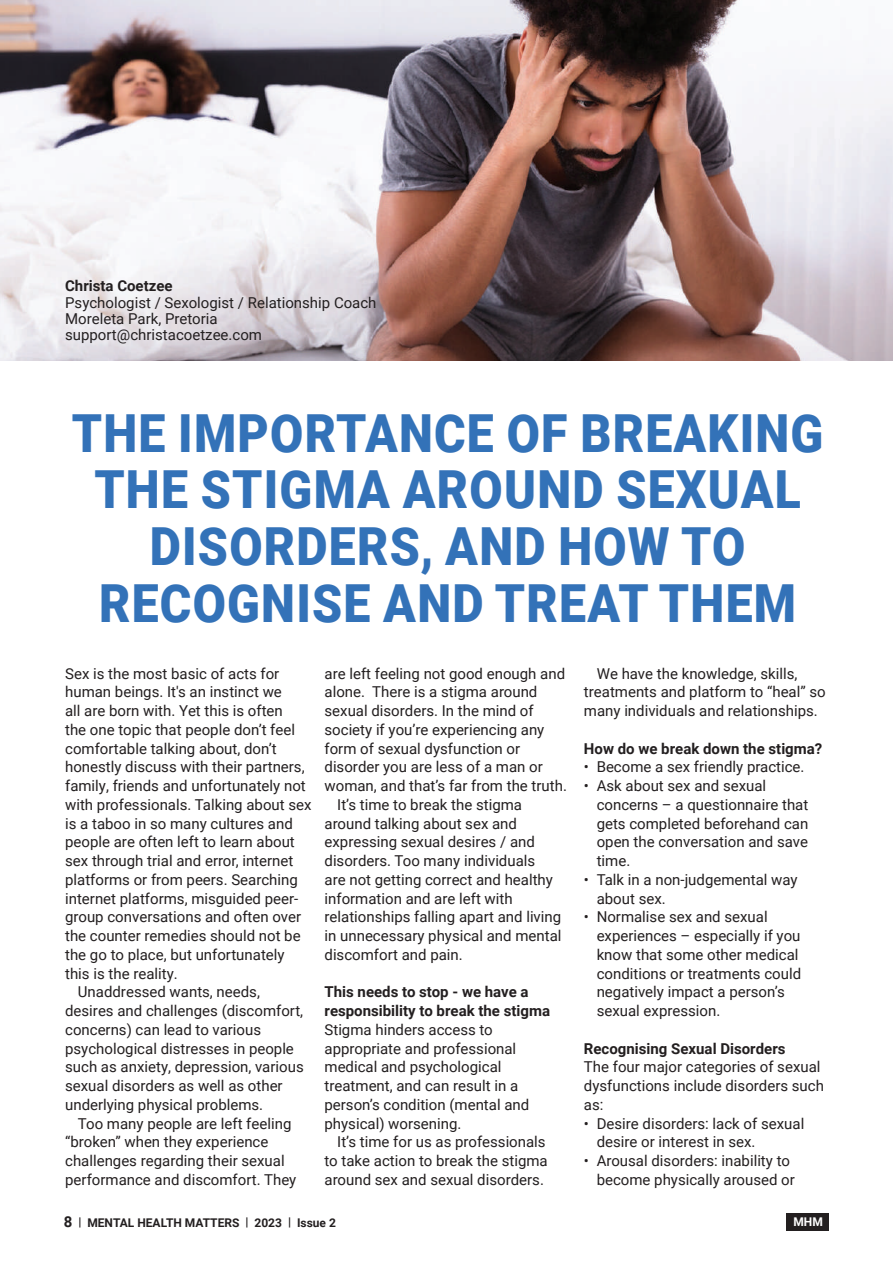
<style>
.page{position:relative;width:893px;height:1263px;background:#fff}
.page>*{position:absolute;margin:0;border:0;box-sizing:border-box;transform-origin:0 0}
.t1{font:900 52.5px/56.7px "Roboto";letter-spacing:.025em;color:#3372b8;text-align:center;scale:.92 1}
.t2{font:15px/18.8px "Roboto";color:#231f20}
.t3{font:700 15px/18.8px "Roboto";color:#231f20}
.t4{font:700 12px "Roboto";color:#231f20}
.t5{font:700 12px "Roboto";color:#fff}
.s1{font-size:15px}
</style>
<div class="page">
<div style="left:787px;top:1213px;width:42px;height:17px;background:#231f20"></div>
<img style="left:0;top:0;width:893px;height:361px">
<p class="t3" style="left:65px;top:276px;width:109px">Christa Coetzee</p>
<p class="t2" style="left:65px;top:294px;width:313px;line-height:16.2px">Psychologist / Sexologist / Relationship Coach<br>Moreleta Park, Pretoria support@christacoetzee.com</p>
<h1 class="t1" style="left:72px;top:403px;width:818px">THE IMPORTANCE OF BREAKING<br>THE STIGMA AROUND SEXUAL<br>DISORDERS, AND HOW TO<br>RECOGNISE AND TREAT THEM</h1>
<p class="t2" style="left:65px;top:663px;width:216px">Sex is the most basic of acts for</p>
<p class="t2" style="left:65px;top:682px;width:218px">human beings. It's an instinct we</p>
<p class="t2" style="left:65px;top:701px;width:219px">all are born with. Yet this is often</p>
<p class="t2" style="left:65px;top:720px;width:231px">the one topic that people don’t feel</p>
<p class="t2" style="left:65px;top:738px;width:213px">comfortable talking about, don’t</p>
<p class="t2" style="left:65px;top:757px;width:241px">honestly discuss with their partners,</p>
<p class="t2" style="left:65px;top:776px;width:242px">family, friends and unfortunately not</p>
<p class="t2" style="left:65px;top:795px;width:248px">with professionals. Talking about sex</p>
<p class="t2" style="left:65px;top:813px;width:229px">is a taboo in so many cultures and</p>
<p class="t2" style="left:65px;top:832px;width:231px">people are often left to learn about</p>
<p class="t2" style="left:65px;top:851px;width:230px">sex through trial and error, internet</p>
<p class="t2" style="left:65px;top:870px;width:234px">platforms or from peers. Searching</p>
<p class="t2" style="left:65px;top:888px;width:235px">internet platforms, misguided peer-</p>
<p class="t2" style="left:65px;top:907px;width:237px">group conversations and often over</p>
<p class="t2" style="left:65px;top:926px;width:237px">the counter remedies should not be</p>
<p class="t2" style="left:65px;top:945px;width:221px">the go to place, but unfortunately</p>
<p class="t2" style="left:65px;top:963px;width:114px">this is the reality.</p>
<p class="t2" style="left:78px;top:982px;width:184px">Unaddressed wants, needs,</p>
<p class="t2" style="left:65px;top:1001px;width:240px">desires and challenges (discomfort,</p>
<p class="t2" style="left:65px;top:1020px;width:198px">concerns) can lead to various</p>
<p class="t2" style="left:65px;top:1038px;width:230px">psychological distresses in people</p>
<p class="t2" style="left:65px;top:1057px;width:240px">such as anxiety, depression, various</p>
<p class="t2" style="left:65px;top:1076px;width:219px">sexual disorders as well as other</p>
<p class="t2" style="left:65px;top:1095px;width:200px">underlying physical problems.</p>
<p class="t2" style="left:78px;top:1113px;width:215px">Too many people are left feeling</p>
<p class="t2" style="left:65px;top:1132px;width:205px">“broken” when they experience</p>
<p class="t2" style="left:65px;top:1151px;width:221px">challenges regarding their sexual</p>
<p class="t2" style="left:65px;top:1170px;width:233px">performance and discomfort. They</p>
<p class="t2" style="left:325px;top:663px;width:242px">are left feeling not good enough and</p>
<p class="t2" style="left:325px;top:682px;width:214px">alone. There is a stigma around</p>
<p class="t2" style="left:325px;top:701px;width:211px">sexual disorders. In the mind of</p>
<p class="t2" style="left:325px;top:720px;width:221px">society if you’re experiencing any</p>
<p class="t2" style="left:325px;top:738px;width:197px">form of sexual dysfunction or</p>
<p class="t2" style="left:325px;top:757px;width:220px">disorder you are less of a man or</p>
<p class="t2" style="left:325px;top:776px;width:244px">woman, and that’s far from the truth.</p>
<p class="t2" style="left:337px;top:795px;width:186px">It’s time to break the stigma</p>
<p class="t2" style="left:325px;top:813px;width:194px">around talking about sex and</p>
<p class="t2" style="left:325px;top:832px;width:212px">expressing sexual desires / and</p>
<p class="t2" style="left:325px;top:851px;width:212px">disorders. Too many individuals</p>
<p class="t2" style="left:325px;top:870px;width:230px">are not getting correct and healthy</p>
<p class="t2" style="left:325px;top:888px;width:190px">information and are left with</p>
<p class="t2" style="left:325px;top:907px;width:238px">relationships falling apart and living</p>
<p class="t2" style="left:325px;top:926px;width:238px">in unnecessary physical and mental</p>
<p class="t2" style="left:325px;top:945px;width:140px">discomfort and pain.</p>
<p class="t3" style="left:325px;top:982px;width:227px">This needs to stop - we have a responsibility to break the stigma</p>
<p class="t2" style="left:325px;top:1020px;width:206px">Stigma hinders access to appropriate and professional medical and psychological treatment, and can result in a person’s condition (mental and physical) worsening.</p>
<p class="t2" style="left:325px;top:1132px;width:225px;text-indent:13px">It’s time for us as professionals to take action to break the stigma around sex and sexual disorders.</p>
<p class="t2" style="left:584px;top:663px;width:243px;text-indent:13px">We have the knowledge, skills, treatments and platform to “heal” so many individuals and relationships.</p>
<p class="t3" style="left:584px;top:738px;width:240px">How do we break down the stigma?</p>
<p class="t2" style="left:584px;top:757px;width:222px">• Become a sex friendly practice.</p>
<p class="t2" style="left:597px;top:776px;width:213px;text-indent:-13px">• Ask about sex and sexual concerns – a questionnaire that gets completed beforehand can open the conversation and save time.</p>
<p class="t2" style="left:597px;top:870px;width:203px;text-indent:-13px">• Talk in a non-judgemental way about sex.</p>
<p class="t2" style="left:597px;top:907px;width:206px;text-indent:-13px">• Normalise sex and sexual experiences – especially if you know that some other medical conditions or treatments could negatively impact a person’s sexual expression.</p>
<p class="t3" style="left:584px;top:1038px;width:203px">Recognising Sexual Disorders</p>
<p class="t2" style="left:584px;top:1057px;width:242px">The four major categories of sexual dysfunctions include disorders such as:</p>
<p class="t2" style="left:597px;top:1113px;width:209px;text-indent:-13px">• Desire disorders: lack of sexual desire or interest in sex.</p>
<p class="t2" style="left:597px;top:1151px;width:200px;text-indent:-13px">• Arousal disorders: inability to become physically aroused or</p>
<p class="t4" style="left:64px;top:1214px;width:274px"><span class="s1">8</span> | MENTAL HEALTH MATTERS | 2023 | Issue 2</p>
<p class="t5" style="left:793px;top:1213px;width:31px">MHM</p>
</div>
